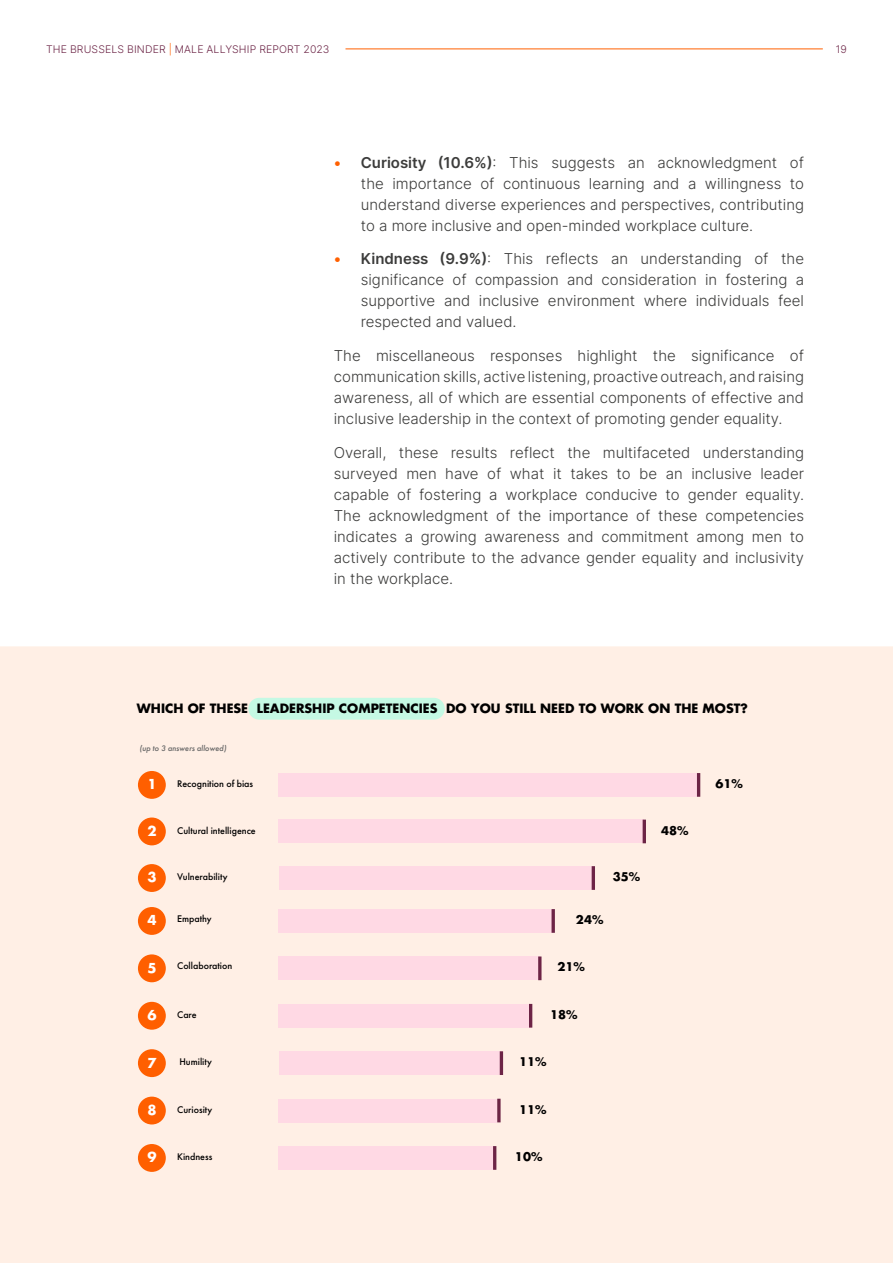
<style>
.page{position:relative;width:893px;height:1263px;background:#fff}
.page>*{position:absolute;margin:0;border:0;box-sizing:border-box;transform-origin:0 0}
.t1{font:300 15px/21px "Inter";color:#3c3c3b;text-align:justify}
.t2{font:700 13.35px "Futura Std";color:#fff}
.t3{font:700 12.6px "Futura Std";color:#000}
.t4{font:700 11.7px "Futura Std";color:#000}
.t5{font:300 10.5px "Inter";letter-spacing:.01em;color:#6d2647}
.t6{font:500 10.05px "Futura PT";color:#000}
.t7{font:italic 500 8.4px "Futura PT";color:#666}
.s1{color:#ff6000}
.s2{font-weight:600;color:#ff6000}
.s3{font-weight:600}
</style>
<div class="page">
<div style="left:0;top:646px;width:893px;height:617px;background:#ffefe5"></div>
<div style="left:248px;top:698px;width:197px;height:22px;background:#c5f9e4;border-radius:11px"></div>
<div style="left:279px;top:773px;width:419px;height:24px;background:#ffd9e4"></div>
<div style="left:138px;top:771px;width:28px;height:28px;background:#ff5f00;border-radius:50%"></div>
<hr style="left:697px;top:773px;width:3px;height:24px;background:#6d2446">
<div style="left:279px;top:820px;width:365px;height:23px;background:#ffd9e4"></div>
<div style="left:138px;top:817px;width:28px;height:28px;background:#ff5f00;border-radius:50%"></div>
<hr style="left:643px;top:820px;width:3px;height:23px;background:#6d2446">
<div style="left:279px;top:866px;width:314px;height:24px;background:#ffd9e4"></div>
<div style="left:138px;top:864px;width:28px;height:28px;background:#ff5f00;border-radius:50%"></div>
<hr style="left:592px;top:866px;width:3px;height:24px;background:#6d2446">
<div style="left:279px;top:909px;width:274px;height:24px;background:#ffd9e4"></div>
<div style="left:138px;top:907px;width:28px;height:28px;background:#ff5f00;border-radius:50%"></div>
<hr style="left:552px;top:909px;width:3px;height:24px;background:#6d2446">
<div style="left:279px;top:956px;width:261px;height:24px;background:#ffd9e4"></div>
<div style="left:138px;top:954px;width:28px;height:28px;background:#ff5f00;border-radius:50%"></div>
<hr style="left:538px;top:956px;width:3px;height:24px;background:#6d2446">
<div style="left:279px;top:1004px;width:253px;height:23px;background:#ffd9e4"></div>
<div style="left:138px;top:1002px;width:28px;height:28px;background:#ff5f00;border-radius:50%"></div>
<hr style="left:529px;top:1004px;width:3px;height:23px;background:#6d2446">
<div style="left:279px;top:1051px;width:222px;height:24px;background:#ffd9e4"></div>
<div style="left:138px;top:1049px;width:28px;height:28px;background:#ff5f00;border-radius:50%"></div>
<hr style="left:500px;top:1051px;width:3px;height:24px;background:#6d2446">
<div style="left:279px;top:1099px;width:218px;height:23px;background:#ffd9e4"></div>
<div style="left:138px;top:1096px;width:28px;height:28px;background:#ff5f00;border-radius:50%"></div>
<svg style="left:497px;top:1099px;width:4px;height:23px"></svg>
<div style="left:279px;top:1146px;width:216px;height:24px;background:#ffd9e4"></div>
<div style="left:138px;top:1144px;width:28px;height:28px;background:#ff5f00;border-radius:50%"></div>
<hr style="left:493px;top:1146px;width:3px;height:24px;background:#6d2446">
<hr style="left:345px;top:49px;width:478px;height:1px;background:#ff6000">
<p class="t5" style="left:46px;top:43px;width:285px">THE BRUSSELS BINDER <span class="s1">|</span> MALE ALLYSHIP REPORT 2023</p>
<p class="t5" style="left:836px;top:43px;width:13px">19</p>
<p class="t1" style="left:361px;top:151px;width:445px;text-indent:-27px"><span class="s2">•</span> <span class="s3">Curiosity (10.6%)</span>: This suggests an acknowledgment of the importance of continuous learning and a willingness to understand diverse experiences and perspectives, contributing to a more inclusive and open-minded workplace culture.</p>
<p class="t1" style="left:361px;top:248px;width:445px;text-indent:-27px"><span class="s2">•</span> <span class="s3">Kindness (9.9%)</span>: This reflects an understanding of the significance of compassion and consideration in fostering a supportive and inclusive environment where individuals feel respected and valued.</p>
<p class="t1" style="left:334px;top:345px;width:472px">The miscellaneous responses highlight the significance of communication skills, active listening, proactive outreach, and raising awareness, all of which are essential components of effective and inclusive leadership in the context of promoting gender equality.</p>
<p class="t1" style="left:334px;top:442px;width:472px">Overall, these results reflect the multifaceted understanding surveyed men have of what it takes to be an inclusive leader capable of fostering a workplace conducive to gender equality.<br>The acknowledgment of the importance of these competencies indicates a growing awareness and commitment among men to actively contribute to the advance gender equality and inclusivity in the workplace.</p>
<p class="t3" style="left:137px;top:701px;width:612px">WHICH OF THESE LEADERSHIP COMPETENCIES DO YOU STILL NEED TO WORK ON THE MOST?</p>
<p class="t7" style="left:139px;top:744px;width:89px">(up to 3 answers allowed)</p>
<p class="t2" style="left:147px;top:777px;width:11px">1</p>
<p class="t6" style="left:177px;top:779px;width:78px">Recognition of bias</p>
<p class="t4" style="left:715px;top:777px;width:29px">61%</p>
<p class="t2" style="left:147px;top:823px;width:11px">2</p>
<p class="t6" style="left:177px;top:826px;width:80px">Cultural intelligence</p>
<p class="t4" style="left:661px;top:824px;width:29px">48%</p>
<p class="t2" style="left:147px;top:870px;width:11px">3</p>
<p class="t6" style="left:177px;top:873px;width:52px">Vulnerability</p>
<p class="t4" style="left:613px;top:870px;width:29px">35%</p>
<p class="t2" style="left:147px;top:913px;width:11px">4</p>
<p class="t6" style="left:177px;top:915px;width:36px">Empathy</p>
<p class="t4" style="left:576px;top:913px;width:29px">24%</p>
<p class="t2" style="left:147px;top:960px;width:11px">5</p>
<p class="t6" style="left:177px;top:961px;width:57px">Collaboration</p>
<p class="t4" style="left:558px;top:960px;width:29px">21%</p>
<p class="t2" style="left:147px;top:1008px;width:11px">6</p>
<p class="t6" style="left:177px;top:1010px;width:21px">Care</p>
<p class="t4" style="left:550px;top:1008px;width:29px">18%</p>
<p class="t2" style="left:147px;top:1055px;width:11px">7</p>
<p class="t6" style="left:179px;top:1058px;width:34px">Humility</p>
<p class="t4" style="left:519px;top:1055px;width:29px">11%</p>
<p class="t2" style="left:147px;top:1102px;width:11px">8</p>
<p class="t6" style="left:177px;top:1105px;width:37px">Curiosity</p>
<p class="t4" style="left:519px;top:1103px;width:29px">11%</p>
<p class="t2" style="left:147px;top:1150px;width:11px">9</p>
<p class="t6" style="left:177px;top:1153px;width:37px">Kindness</p>
<p class="t4" style="left:515px;top:1150px;width:29px">10%</p>
</div>
